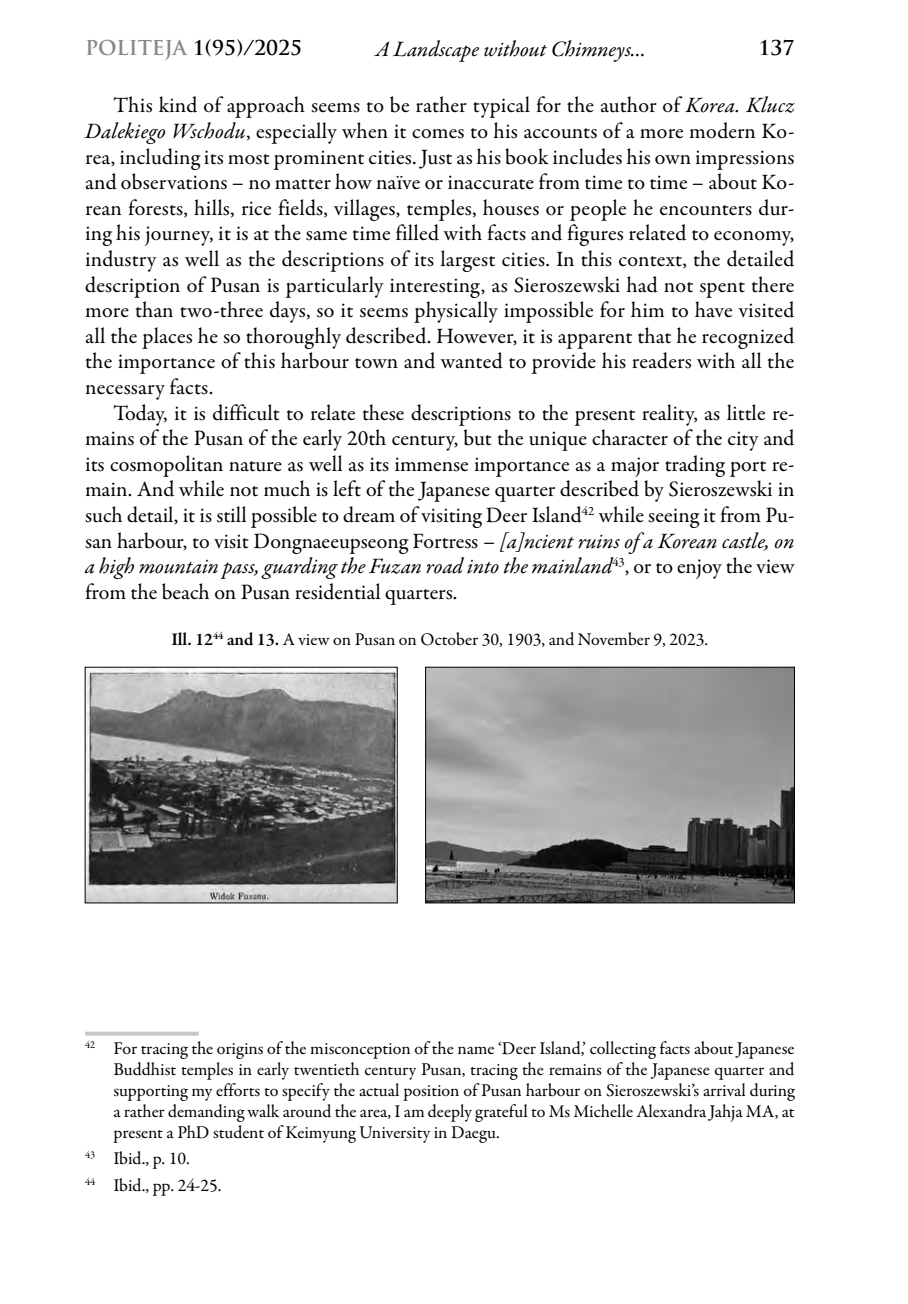
<style>
.page{position:relative;width:908px;height:1304px;background:#fff}
.page>*{position:absolute;margin:0;border:0;box-sizing:border-box;transform-origin:0 0}
.t1{font:22px/25.6px "Garamond Premr Pro";color:#000;text-align:justify}
.t2{font:italic 22px "Garamond Premr Pro";color:#000}
.t3{font:700 20px "Trajan Pro";color:#000}
.t4{font:18px/20.8px "Garamond Premr Pro";color:#000;text-align:justify}
.s1{color:#878787}
.s2{font-style:italic}
.s3{font-weight:600}
</style>
<div class="page">
<svg style="left:85px;top:1032px;width:113px;height:4px"></svg>
<img style="left:87px;top:669px;width:308px;height:232px">
<img style="left:427px;top:669px;width:365px;height:232px">
<div style="left:425px;top:667px;width:369px;height:236px;border:1px solid #000"></div>
<p class="t3" style="left:85px;top:35px;width:218px"><span class="s1">POLITEJA</span> 1(95)/2025</p>
<p class="t2" style="left:375px;top:35px;width:272px">A Landscape without Chimneys…</p>
<p class="t3" style="left:758px;top:35px;width:37px">137</p>
<p class="t1" style="left:85px;top:93px;width:710px;text-indent:28px">This kind of approach seems to be rather typical for the author of <span class="s2">Korea. Klucz Dalekiego Wschodu</span>, especially when it comes to his accounts of a more modern Ko&shy;rea, including its most prominent cities. Just as his book includes his own impressions and observations – no matter how naïve or inaccurate from time to time – about Ko&shy;rean forests, hills, rice fields, villages, temples, houses or people he encounters dur&shy;ing his journey, it is at the same time filled with facts and figures related to economy, industry as well as the descriptions of its largest cities. In this context, the detailed description of Pusan is particularly interesting, as Sieroszewski had not spent there more than two-three days, so it seems physically impossible for him to have visited all the places he so thoroughly described. However, it is apparent that he recognized the importance of this harbour town and wanted to provide his readers with all the necessary facts.</p>
<p class="t1" style="left:85px;top:400px;width:710px;text-indent:28px">Today, it is difficult to relate these descriptions to the present reality, as little re&shy;mains of the Pusan of the early 20th century, but the unique character of the city and its cosmopolitan nature as well as its immense importance as a major trading port re&shy;main. And while not much is left of the Japanese quarter described by Sieroszewski in such detail, it is still possible to dream of visiting Deer Island<sup>42</sup> while seeing it from Pu&shy;san harbour, to visit Dongnaeeupseong Fortress – <span class="s2">[a]ncient ruins of a Korean castle, on a high mountain pass, guarding the Fuzan road into the mainland</span><sup>43</sup>, or to enjoy the view from the beach on Pusan residential quarters.</p>
<p class="t4" style="left:171px;top:629px;width:538px"><span class="s3">Ill. 12</span><sup>44</sup> <span class="s3">and 13.</span> A view on Pusan on October 30, 1903, and November 9, 2023.</p>
<p class="t4" style="left:113px;top:1039px;width:682px;text-indent:-28px"><sup>42</sup> For tracing the origins of the misconception of the name ‘Deer Island,’ collecting facts about Japanese Buddhist temples in early twentieth century Pusan, tracing the remains of the Japanese quarter and supporting my efforts to specify the actual position of Pusan harbour on Sieroszewski’s arrival during a rather demanding walk around the area, I am deeply grateful to Ms Michelle Alexandra Jahja MA, at present a PhD student of Keimyung University in Daegu.</p>
<p class="t4" style="left:85px;top:1146px;width:138px;line-height:26.4px"><sup>43</sup> Ibid., p. 10.<br><sup>44</sup> Ibid., pp. 24-25.</p>
</div>
